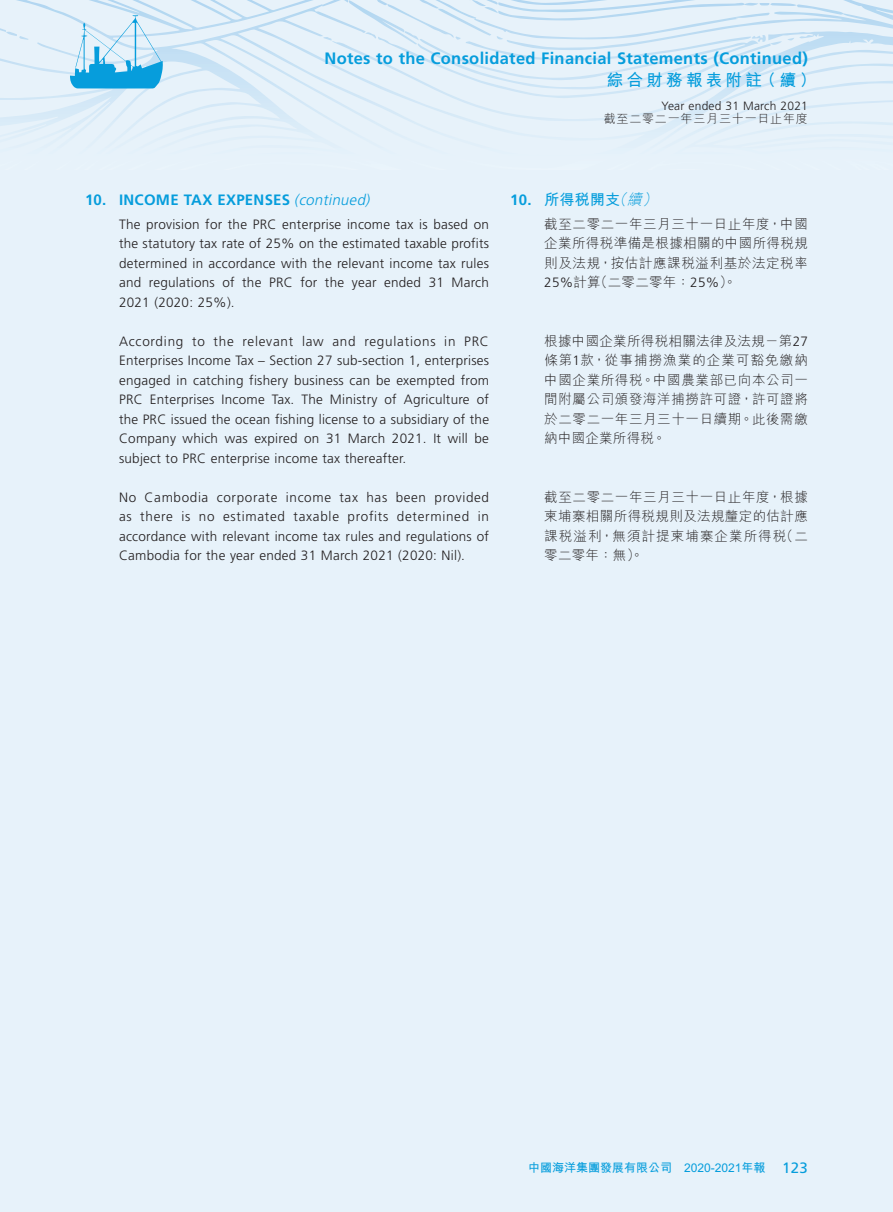
<style>
.page{position:relative;width:893px;height:1212px;background:#e7f2fa}
.page>*{position:absolute;margin:0;border:0;box-sizing:border-box;transform-origin:0 0}
.t1{font:700 16.5px "Frutiger LT Std";letter-spacing:.02em;color:#069ddc}
.t2{font:16.5px "M Hei HK Bold E Ten B5 H";letter-spacing:.2em;color:#069ddc}
.t3{font:700 15px "Frutiger LT Std";letter-spacing:.02em;color:#069ddc}
.t4{font:15px "M Hei HK Bold E Ten B5 H";letter-spacing:.015em;color:#069ddc}
.t5{font:300 13.5px/19.5px "Frutiger LT Std";letter-spacing:.02em;color:#231f20;text-align:justify}
.t6{font:13.5px/19.5px "M Hei HK Light E Ten B5 H";letter-spacing:.045em;color:#231f20;text-align:justify}
.t7{font:12px "M Hei HK Bold E Ten B5 H";color:#069ddc}
.t8{font:300 12px "Frutiger LT Std";letter-spacing:.02em;color:#231f20}
.t9{font:12px "M Hei HK Light E Ten B5 H";letter-spacing:.07em;color:#231f20}
.s1{font-weight:300;font-style:italic}
.s2{font-family:"Frutiger LT Std";font-weight:700}
.s3{font-family:"M Hei HK Light E Ten B5 H";font-style:italic}
.s4{font-family:"Frutiger LT Std";font-weight:300}
.s5{font-family:"Frutiger LT Std";font-size:15px}
</style>
<div class="page">
<svg style="left:315px;top:0;width:578px;height:130px"></svg>
<svg style="left:6px;top:32px;width:22px;height:8px"></svg>
<svg style="left:70px;top:15px;width:93px;height:74px"></svg>
<p class="t1" style="left:324px;top:52px;width:485px">Notes to the Consolidated Financial Statements (Continued)</p>
<p class="t2" style="left:607px;top:74px;width:211px">綜合財務報表附註（續）</p>
<p class="t8" style="left:662px;top:101px;width:148px">Year ended 31 March 2021</p>
<p class="t9" style="left:604px;top:114px;width:206px">截至二零二一年三月三十一日止年度</p>
<p class="t3" style="left:85px;top:194px;width:289px">10. INCOME TAX EXPENSES <span class="s1">(continued)</span></p>
<p class="t5" style="left:119px;top:215px;width:371px">The provision for the PRC enterprise income tax is based on the statutory tax rate of 25% on the estimated taxable profits determined in accordance with the relevant income tax rules and regulations of the PRC for the year ended 31 March 2021 (2020: 25%).</p>
<p class="t5" style="left:119px;top:332px;width:371px">According to the relevant law and regulations in PRC Enterprises Income Tax – Section 27 sub-section 1, enterprises engaged in catching fishery business can be exempted from PRC Enterprises Income Tax. The Ministry of Agriculture of the PRC issued the ocean fishing license to a subsidiary of the Company which was expired on 31 March 2021. It will be subject to PRC enterprise income tax thereafter.</p>
<p class="t5" style="left:119px;top:488px;width:371px">No Cambodia corporate income tax has been provided as there is no estimated taxable profits determined in accordance with relevant income tax rules and regulations of Cambodia for the year ended 31 March 2021 (2020: Nil).</p>
<p class="t4" style="left:510px;top:193px;width:151px"><span class="s2">10.</span> 所得稅開支<span class="s3">（續）</span></p>
<p class="t6" style="left:544px;top:215px;width:265px">截至二零二一年三月三十一日止年度，中國企業所得稅準備是根據相關的中國所得稅規則及法規，按估計應課稅溢利基於法定稅率<span class="s4">25%</span>計算（二零二零年：<span class="s4">25%</span>）。</p>
<p class="t6" style="left:544px;top:332px;width:265px">根據中國企業所得稅相關法律及法規－第<span class="s4">27</span>條第<span class="s4">1</span>款，從事捕撈漁業的企業可豁免繳納中國企業所得稅。中國農業部已向本公司一間附屬公司頒發海洋捕撈許可證，許可證將於二零二一年三月三十一日續期。此後需繳納中國企業所得稅。</p>
<p class="t6" style="left:544px;top:488px;width:265px">截至二零二一年三月三十一日止年度，根據柬埔寨相關所得稅規則及法規釐定的估計應課稅溢利，無須計提柬埔寨企業所得稅（二零二零年：無）。</p>
<p class="t7" style="left:528px;top:1163px;width:281px">中國海洋集團發展有限公司 2020-2021年報 <span class="s5">123</span></p>
</div>
